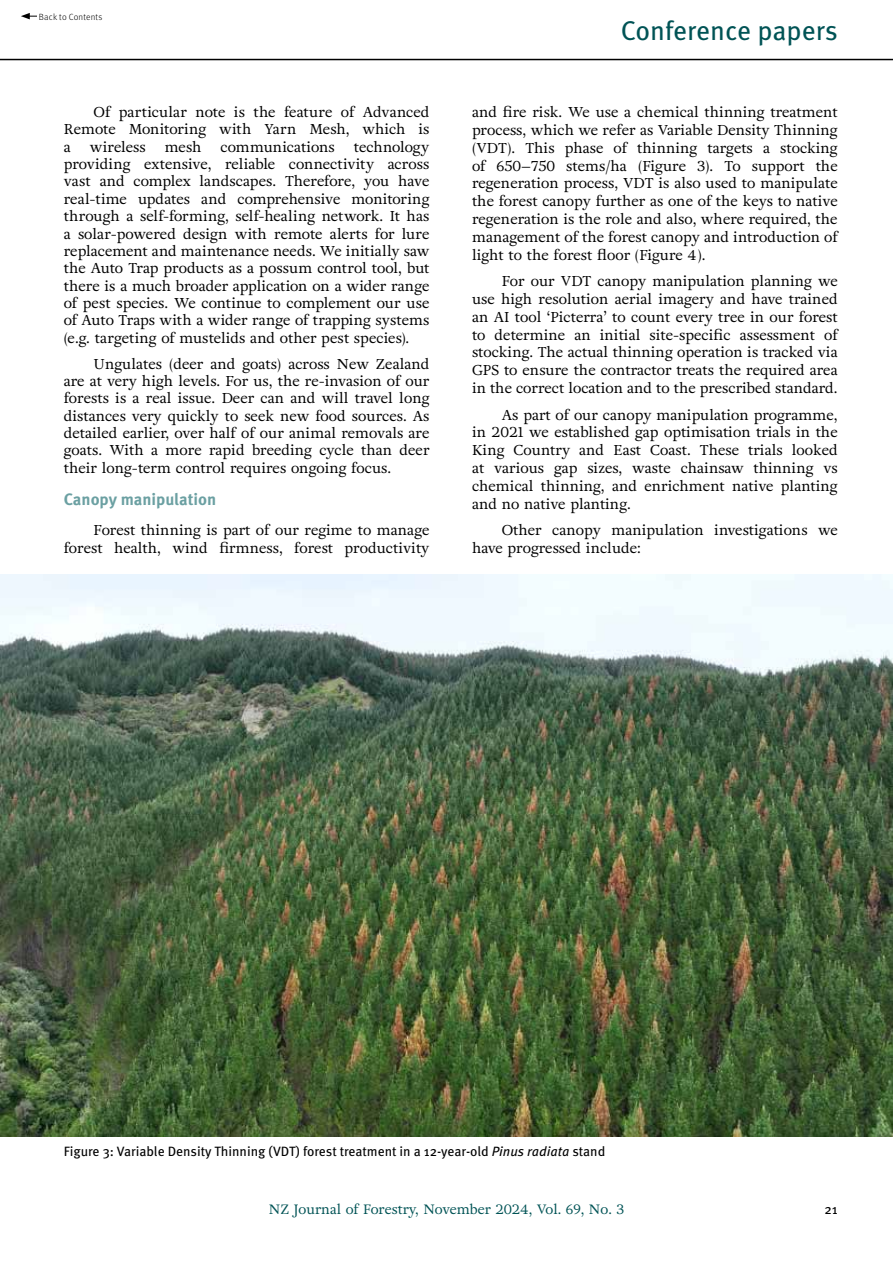
<style>
.page{position:relative;width:893px;height:1263px;background:#fff}
.page>*{position:absolute;margin:0;border:0;box-sizing:border-box;transform-origin:0 0}
.t1{font:27px "Meta Pro";color:#005355}
.t2{font:700 16.5px "Meta Pro";color:#6ba0a2}
.t3{font:14.25px/17.4px "Adriane Text";color:#000;text-align:justify}
.t4{font:13.5px "Meta Pro";color:#000}
.t5{font:13.5px "Adriane Text";color:#005355}
.t6{font:300 9px "Meta Pro";letter-spacing:.02em;color:#000}
.s1{font-style:italic}
</style>
<div class="page">
<hr style="left:0;top:59px;width:893px;height:1px;background:#000">
<img style="left:0;top:574px;width:893px;height:562px">
<svg style="left:21px;top:13px;width:16px;height:6px"></svg>
<p class="t6" style="left:39px;top:10px;width:65px">Back to Contents</p>
<p class="t3" style="left:64px;top:103px;width:367px;text-indent:30px">Of particular note is the feature of Advanced Remote Monitoring with Yarn Mesh, which is a</p>
<p class="t3" style="left:64px;top:138px;width:367px;text-indent:290px">technology providing extensive, reliable connectivity across vast and complex landscapes. Therefore, you have real-time updates and comprehensive monitoring through a self-forming, self-healing network. It has a solar-powered design with remote alerts for lure replacement and maintenance needs. We initially saw the Auto Trap products as a possum control tool, but there is a much broader application on a wider range of pest species. We continue to complement our use of Auto Traps with a wider range of trapping systems (e.g. targeting of mustelids and other pest species).</p>
<p class="t3" style="left:64px;top:355px;width:367px;text-indent:30px">Ungulates (deer and goats) across New Zealand are at very high levels. For us, the re-invasion of our forests is a real issue. Deer can and will travel long distances very quickly to seek new food sources. As detailed earlier, over half of our animal removals are goats. With a more rapid breeding cycle than deer their long-term control requires ongoing focus.</p>
<p class="t2" style="left:64px;top:487px;width:154px">Canopy manipulation</p>
<p class="t3" style="left:64px;top:522px;width:367px;text-align:right">Forest thinning is part of our regime to manage forest health, wind firmness, forest productivity</p>
<p class="t3" style="left:90px;top:138px;width:58px">wireless</p>
<p class="t3" style="left:165px;top:138px;width:38px">mesh</p>
<p class="t3" style="left:221px;top:138px;width:116px">communications</p>
<h1 class="t1" style="left:621px;top:10px;width:219px">Conference papers</h1>
<p class="t3" style="left:472px;top:103px;width:367px;line-height:17.9px">and fire risk. We use a chemical thinning treatment process, which we refer as Variable Density Thinning (VDT). This phase of thinning targets a stocking of 650–750 stems/ha (Figure 3). To support the regeneration process, VDT is also used to manipulate the forest canopy further as one of the keys to native regeneration is the role and also, where required, the management of the forest canopy and introduction of light to the forest floor (Figure 4).</p>
<p class="t3" style="left:472px;top:272px;width:367px;line-height:17.9px;text-indent:30px">For our VDT canopy manipulation planning we use high resolution aerial imagery and have trained an AI tool ‘Picterra’ to count every tree in our forest to determine an initial site-specific assessment of stocking. The actual thinning operation is tracked via GPS to ensure the contractor treats the required area in the correct location and to the prescribed standard.</p>
<p class="t3" style="left:472px;top:405px;width:367px;line-height:17.9px;text-indent:30px">As part of our canopy manipulation programme, in 2021 we established gap optimisation trials in the King Country and East Coast. These trials looked at various gap sizes, waste chainsaw thinning vs chemical thinning, and enrichment native planting and no native planting.</p>
<p class="t3" style="left:472px;top:521px;width:367px;line-height:17.9px;text-indent:30px">Other canopy manipulation investigations we have progressed include:</p>
<p class="t4" style="left:64px;top:1141px;width:543px">Figure 3: Variable Density Thinning (VDT) forest treatment in a 12-year-old <span class="s1">Pinus radiata</span> stand</p>
<p class="t5" style="left:269px;top:1199px;width:357px">NZ Journal of Forestry, November 2024, Vol. 69, No. 3</p>
<p class="t4" style="left:824px;top:1198px;width:15px">21</p>
</div>
